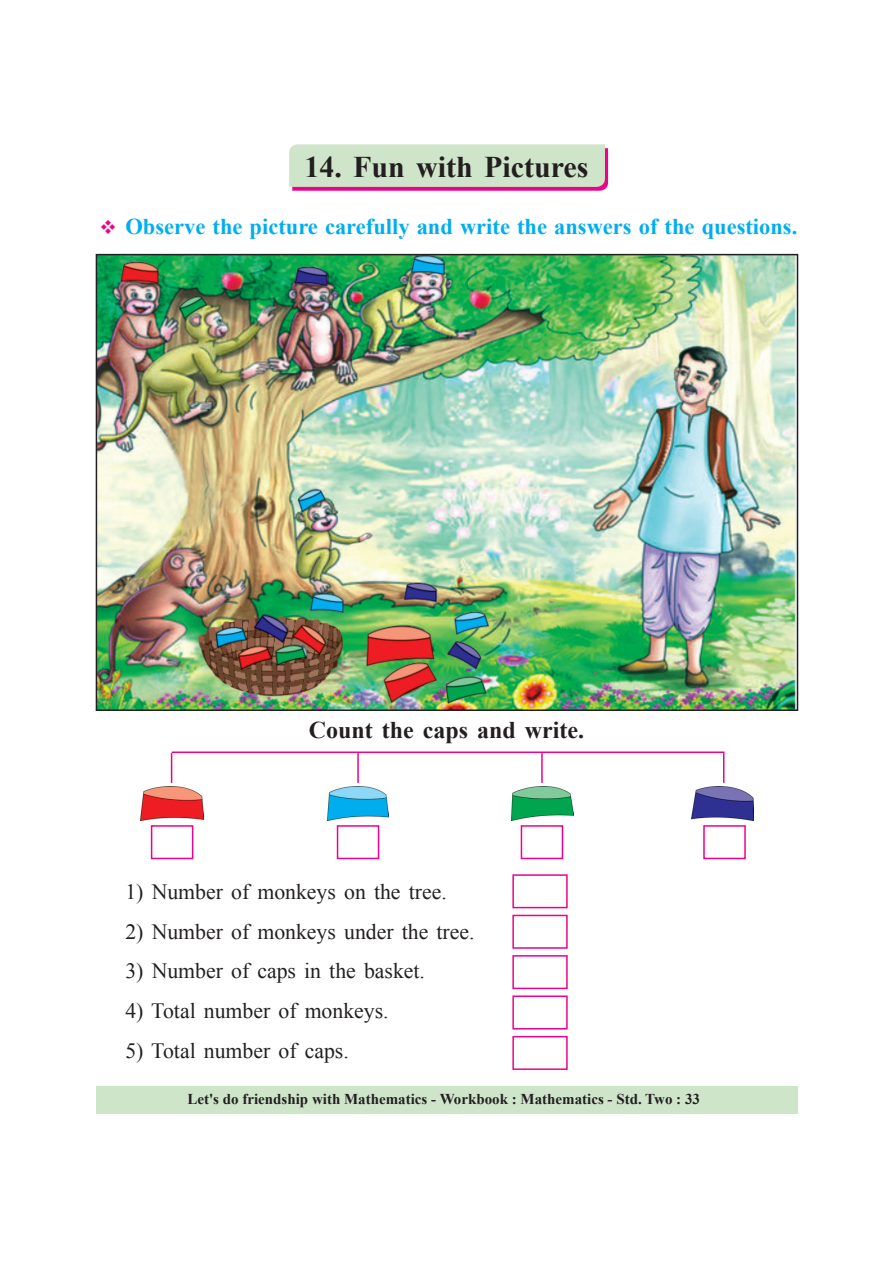
<style>
.page{position:relative;width:893px;height:1263px;background:#fff}
.page>*{position:absolute;margin:0;border:0;box-sizing:border-box;transform-origin:0 0}
.t1{font:700 30px "Times New Roman";color:#231f20}
.t2{font:700 24px "Times New Roman";color:#231f20}
.t3{font:700 22.5px "Times New Roman";color:#00aeef}
.t4{font:21.75px "Times New Roman";color:#231f20}
.t5{font:700 15px "Times New Roman";color:#231f20}
.s1{color:#ed028c}
</style>
<div class="page">
<div style="left:96px;top:1086px;width:702px;height:28px;background:#cfe5c9"></div>
<img style="left:99px;top:257px;width:696px;height:451px">
<div style="left:96px;top:254px;width:702px;height:457px;border:2px solid #231f20"></div>
<div style="left:512px;top:874px;width:56px;height:34px;border:2px solid #ed028c"></div>
<hr style="left:171px;top:753px;width:1px;height:30px;background:#ed028c">
<hr style="left:357px;top:753px;width:2px;height:30px;background:#ed028c">
<hr style="left:541px;top:753px;width:2px;height:30px;background:#ed028c">
<hr style="left:172px;top:751px;width:552px;height:2px;background:#ed028c">
<hr style="left:723px;top:753px;width:1px;height:30px;background:#ed028c">
<div style="left:151px;top:825px;width:42px;height:34px;border:2px solid #ed028c"></div>
<div style="left:337px;top:825px;width:42px;height:34px;border:2px solid #ed028c"></div>
<div style="left:521px;top:825px;width:42px;height:34px;border:2px solid #ed028c"></div>
<div style="left:703px;top:825px;width:43px;height:34px;border:2px solid #ed028c"></div>
<img style="left:141px;top:786px;width:63px;height:35px">
<img style="left:328px;top:786px;width:60px;height:35px">
<img style="left:691px;top:786px;width:63px;height:35px">
<img style="left:511px;top:786px;width:63px;height:35px">
<div style="left:512px;top:915px;width:56px;height:34px;border:2px solid #ed028c"></div>
<div style="left:512px;top:955px;width:56px;height:34px;border:2px solid #ed028c"></div>
<div style="left:512px;top:995px;width:56px;height:34px;border:2px solid #ed028c"></div>
<div style="left:512px;top:1036px;width:56px;height:34px;border:2px solid #ed028c"></div>
<svg style="left:289px;top:144px;width:319px;height:47px;background:#d2d1c4"></svg>
<h1 class="t1" style="left:304px;top:146px;width:286px">14. Fun with Pictures</h1>
<p class="t3" style="left:100px;top:211px;width:699px"><span class="s1">❖</span> Observe the picture carefully and write the answers of the questions.</p>
<p class="t2" style="left:309px;top:713px;width:277px">Count the caps and write.</p>
<p class="t4" style="left:125px;top:877px;width:323px">1) Number of monkeys on the tree.</p>
<p class="t4" style="left:125px;top:917px;width:351px">2) Number of monkeys under the tree.</p>
<p class="t4" style="left:125px;top:956px;width:301px">3) Number of caps in the basket.</p>
<p class="t4" style="left:125px;top:996px;width:265px">4) Total number of monkeys.</p>
<p class="t4" style="left:125px;top:1036px;width:225px">5) Total number of caps.</p>
<p class="t5" style="left:187px;top:1088px;width:514px">Let's do friendship with Mathematics - Workbook : Mathematics - Std. Two : 33</p>
</div>
